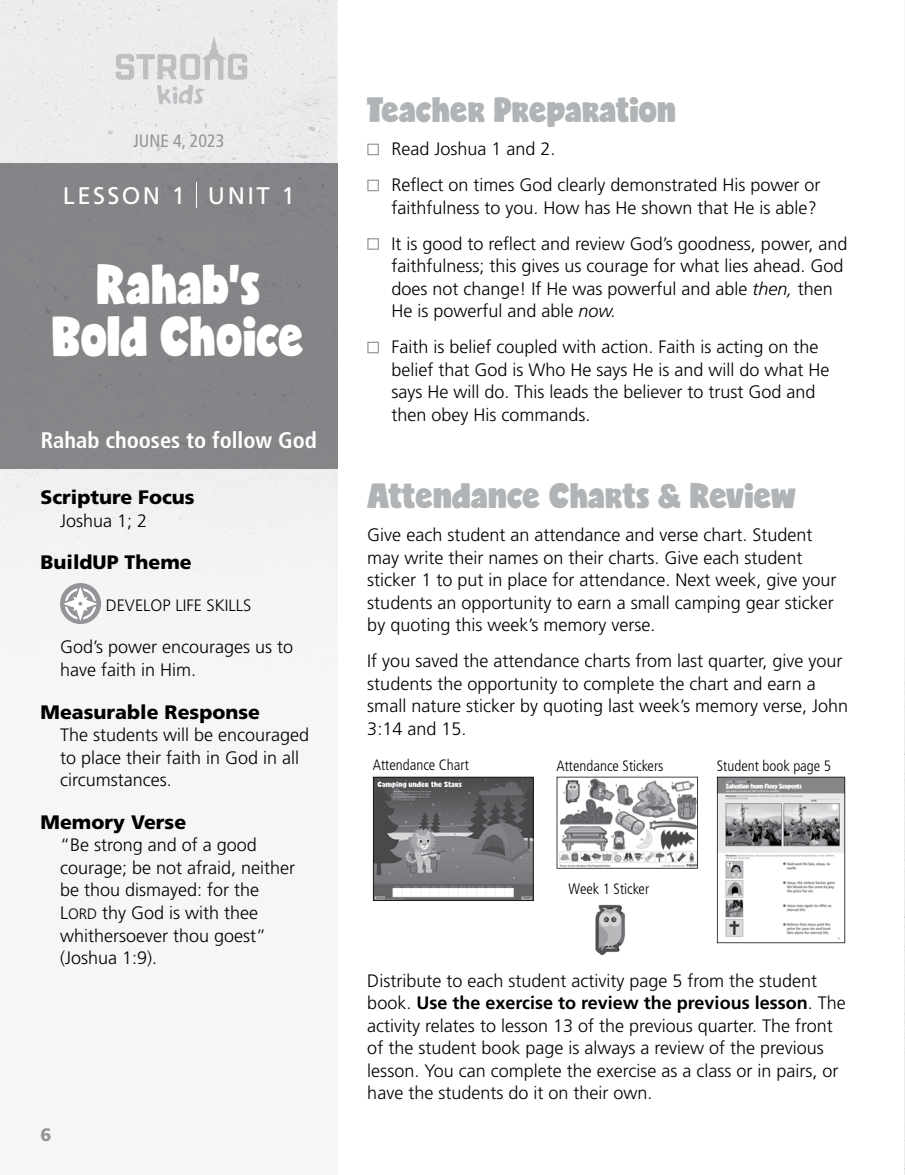
<style>
.page{position:relative;width:905px;height:1175px;background:#fff}
.page>*{position:absolute;margin:0;border:0;box-sizing:border-box;transform-origin:0 0}
.t1{font:52.5px/52.5px "Candy";color:#fff;text-align:center;scale:.9 1}
.t2{font:33px "Candy";color:#b1b4b6}
.t3{font:24px "Frutiger LT Std";letter-spacing:.1em;color:#fff}
.t4{font:700 condensed 22.5px "Frutiger LT Std";color:#fff}
.t5{font:900 19.5px "Frutiger LT Std";color:#000}
.t6{font:300 18px/22.5px "Frutiger LT Std";color:#000}
.t7{font:condensed 18px "Frutiger LT Std";color:#939598}
.t8{font:900 18px "Frutiger LT Std";color:#939598}
.t9{font:300 16.5px "Frutiger LT Std";color:#000}
.t10{font:300 condensed 15px "Frutiger LT Std";color:#000}
.s1{font-family:"Frutiger LT Std Light SC800";font-weight:400}
.s2{font-size:15px}
.s3{font-style:italic}
.s4{font-weight:700}
</style>
<div class="page">
<img style="left:904px;top:0;width:1px;height:1174px">
<img style="left:0;top:0;width:338px;height:667px">
<img style="left:202px;top:37px;width:23px;height:43px">
<img style="left:116px;top:54px;width:18px;height:26px">
<img style="left:136px;top:54px;width:19px;height:25px">
<img style="left:157px;top:54px;width:20px;height:25px">
<img style="left:180px;top:54px;width:20px;height:26px">
<img style="left:228px;top:54px;width:19px;height:26px">
<img style="left:157px;top:85px;width:14px;height:19px">
<img style="left:194px;top:88px;width:10px;height:16px">
<svg style="left:173px;top:86px;width:4px;height:18px"></svg>
<img style="left:177px;top:85px;width:17px;height:19px">
<svg style="left:367px;top:144px;width:12px;height:11px"></svg>
<svg style="left:367px;top:180px;width:12px;height:11px"></svg>
<svg style="left:367px;top:238px;width:12px;height:12px"></svg>
<svg style="left:367px;top:342px;width:12px;height:11px"></svg>
<div style="left:60px;top:583px;width:41px;height:41px;background:#939598;border-radius:50%"></div>
<svg style="left:62px;top:585px;width:37px;height:37px"></svg>
<svg style="left:196px;top:182px;width:1px;height:25px"></svg>
<svg style="left:373px;top:776px;width:160px;height:125px;background:#737476"></svg>
<svg style="left:556px;top:776px;width:142px;height:92px"></svg>
<svg style="left:717px;top:776px;width:128px;height:167px"></svg>
<img style="left:595px;top:904px;width:30px;height:51px">
<p class="t7" style="left:133px;top:130px;width:93px">JUNE 4, 2023</p>
<h3 class="t3" style="left:63px;top:181px;width:233px">LESSON 1 UNIT 1</h3>
<h1 class="t1" style="left:53px;top:260px;width:281px">Rahab's<br>Bold Choice</h1>
<p class="t4" style="left:41px;top:426px;width:277px">Rahab chooses to follow God</p>
<p class="t5" style="left:40px;top:485px;width:156px">Scripture Focus</p>
<p class="t6" style="left:60px;top:509px;width:89px">Joshua 1; 2</p>
<p class="t5" style="left:40px;top:550px;width:153px">BuildUP Theme</p>
<p class="t9" style="left:106px;top:595px;width:147px">DEVELOP LIFE SKILLS</p>
<p class="t6" style="left:60px;top:636px;width:235px">God’s power encourages us to have faith in Him.</p>
<p class="t5" style="left:40px;top:700px;width:221px">Measurable Response</p>
<p class="t6" style="left:60px;top:724px;width:251px">The students will be encouraged to place their faith in God in all circumstances.</p>
<p class="t5" style="left:40px;top:810px;width:147px">Memory Verse</p>
<p class="t6" style="left:60px;top:834px;width:237px">“Be strong and of a good courage; be not afraid, neither be thou dismayed: for the<br><span class="s1">L</span><span class="s2">ORD</span> thy God is with thee whithersoever thou goest” (Joshua 1:9).</p>
<p class="t8" style="left:40px;top:1124px;width:13px">6</p>
<h2 class="t2" style="left:367px;top:95px;width:310px">Teacher Preparation</h2>
<p class="t6" style="left:391px;top:131px;width:431px;line-height:36px">Read Joshua 1 and 2.<br>Reflect on times God clearly demonstrated His power or</p>
<p class="t6" style="left:391px;top:190px;width:457px;line-height:36px">faithfulness to you. How has He shown that He is able?<br>It is good to reflect and review God’s goodness, power, and</p>
<p class="t6" style="left:391px;top:255px;width:454px">faithfulness; this gives us courage for what lies ahead. God does not change! If He was powerful and able <span class="s3">then,</span> then<br>He is powerful and able <span class="s3">now.</span></p>
<p class="t6" style="left:391px;top:336px;width:440px">Faith is belief coupled with action. Faith is acting on the belief that God is Who He says He is and will do what He says He will do. This leads the believer to trust God and then obey His commands.</p>
<h2 class="t2" style="left:367px;top:481px;width:431px">Attendance Charts &amp; Review</h2>
<p class="t6" style="left:367px;top:524px;width:471px">Give each student an attendance and verse chart. Student may write their names on their charts. Give each student sticker 1 to put in place for attendance. Next week, give your students an opportunity to earn a small camping gear sticker by quoting this week’s memory verse.</p>
<p class="t6" style="left:367px;top:650px;width:482px">If you saved the attendance charts from last quarter, give your students the opportunity to complete the chart and earn a small nature sticker by quoting last week’s memory verse, John 3:14 and 15.</p>
<p class="t10" style="left:373px;top:756px;width:98px">Attendance Chart</p>
<p class="t10" style="left:556px;top:757px;width:108px">Attendance Stickers</p>
<p class="t10" style="left:717px;top:757px;width:116px">Student book page 5</p>
<p class="t10" style="left:568px;top:880px;width:82px">Week 1 Sticker</p>
<p class="t6" style="left:367px;top:969px;width:480px">Distribute to each student activity page 5 from the student book. <span class="s4">Use the exercise to review the previous lesson</span>. The activity relates to lesson 13 of the previous quarter. The front of the student book page is always a review of the previous lesson. You can complete the exercise as a class or in pairs, or have the students do it on their own.</p>
</div>
